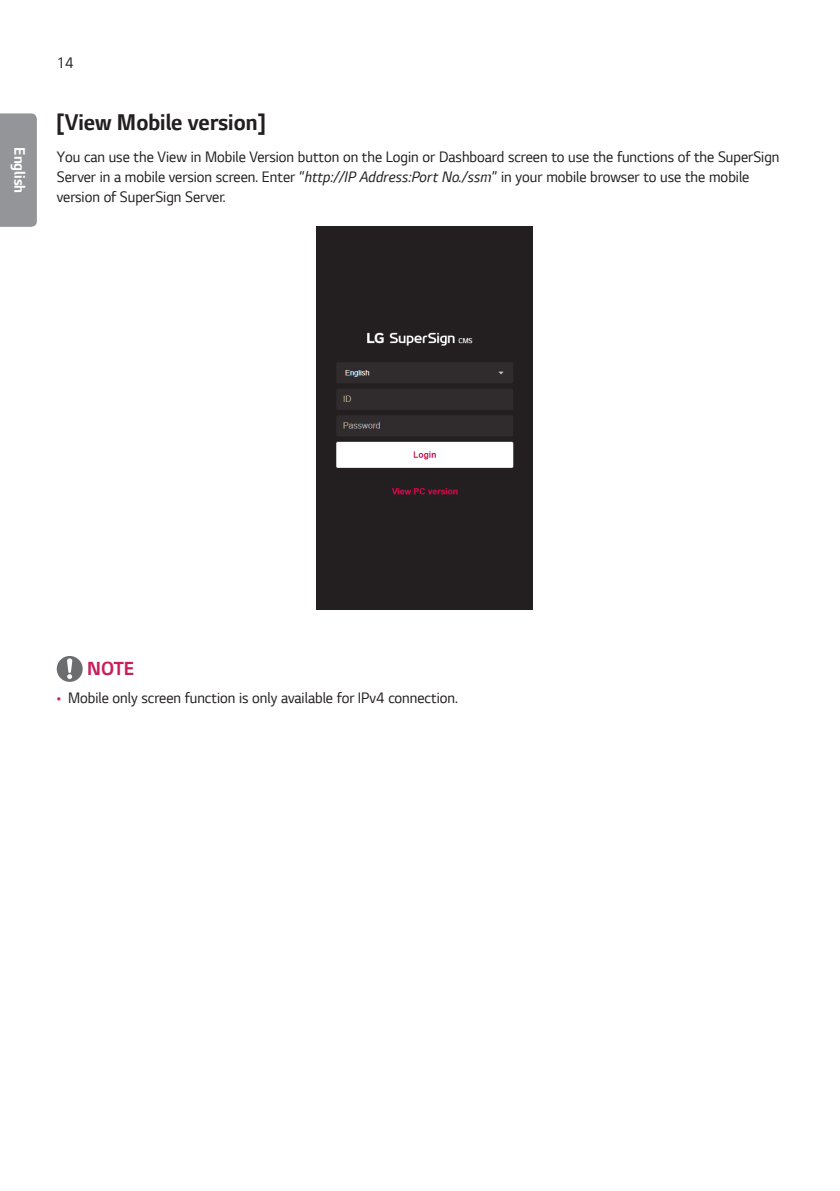
<style>
.page{position:relative;width:840px;height:1191px;background:#fff}
.page>*{position:absolute;margin:0;border:0;box-sizing:border-box;transform-origin:0 0}
.Chapter2{font:700 24px "LG Smart";color:#231f20;scale:.95 1}
.Warning{font:700 20px "LG Smart";color:#c8205d;scale:.95 1}
.Body{font:16px/20px "LG Smart";color:#231f20;scale:.95 1}
.t1{font:700 16px "LG Smart";color:#fff;scale:.95 1}
.s1{font-style:italic}
.s2{color:#c8205d}
</style>
<div class="page">
<div style="left:0;top:113px;width:37px;height:114px;background:#939598"></div>
<img style="left:317px;top:227px;width:215px;height:383px">
<svg style="left:57px;top:656px;width:26px;height:26px"></svg>
<p class="t1" style="left:30px;top:147px;width:50px;rotate:90deg">English</p>
<p class="Body" style="left:57px;top:52px;width:20px">14</p>
<p class="Chapter2" style="left:57px;top:106px;width:221px">[View Mobile version]</p>
<p class="Body" style="left:57px;top:146px;width:762px">You can use the View in Mobile Version button on the Login or Dashboard screen to use the functions of the SuperSign<br>Server in a mobile version screen. Enter “<span class="s1">http://IP Address:Port No./ssm</span>” in your mobile browser to use the mobile version of SuperSign Server.</p>
<p class="Warning" style="left:87px;top:654px;width:51px">NOTE</p>
<p class="Body" style="left:57px;top:687px;width:423px"><span class="s2">•</span> Mobile only screen function is only available for IPv4 connection.</p>
</div>
